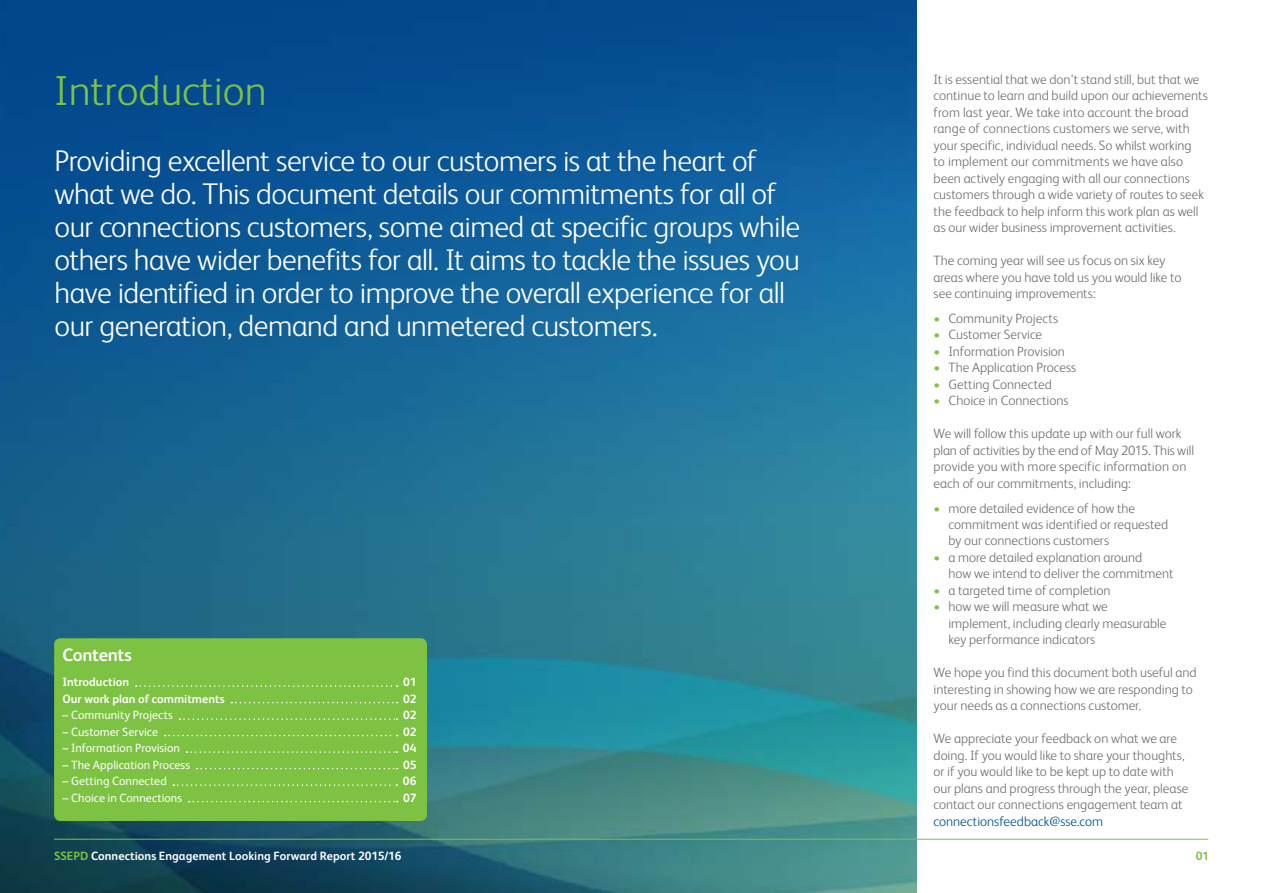
<style>
.page{position:relative;width:1263px;height:893px;background:#fff}
.page>*{position:absolute;margin:0;border:0;box-sizing:border-box;transform-origin:0 0}
.t1{font:300 42px "FS Albert";color:#7dc242}
.t2{font:300 30px/33px "FS Albert";letter-spacing:-.015em;color:#fff}
.t3{font:700 18px "FS Albert";letter-spacing:-.02em;color:#fff}
.t4{font:300 13.5px/16.5px "FS Albert";color:#717073}
.t5{font:300 13.5px "FS Albert";color:#005091}
.t6{font:12px "FS Albert";color:#fff}
.t7{font:700 12px "FS Albert";color:#fff}
.t8{font:700 12px "FS Albert";color:#7dc242}
.s1{color:#7dc242}
</style>
<div class="page">
<img style="left:0;top:0;width:916px;height:893px">
<hr style="left:54px;top:839px;width:1154px;height:1px;background:#7dc242">
<div style="left:54px;top:638px;width:373px;height:183px;background:#7dc242;border-radius:6px"></div>
<svg style="left:136px;top:685px;width:262px;height:2px"></svg>
<svg style="left:231px;top:702px;width:167px;height:1px"></svg>
<svg style="left:179px;top:718px;width:219px;height:2px"></svg>
<svg style="left:165px;top:735px;width:233px;height:1px"></svg>
<svg style="left:186px;top:751px;width:211px;height:2px"></svg>
<svg style="left:197px;top:768px;width:200px;height:1px"></svg>
<svg style="left:173px;top:784px;width:224px;height:2px"></svg>
<svg style="left:189px;top:801px;width:209px;height:1px"></svg>
<h1 class="t1" style="left:54px;top:67px;width:214px">Introduction</h1>
<p class="t2" style="left:54px;top:144px;width:747px">Providing excellent service to our customers is at the heart of what we do. This document details our commitments for all of our connections customers, some aimed at specific groups while others have wider benefits for all. It aims to tackle the issues you have identified in order to improve the overall experience for all our generation, demand and unmetered customers.</p>
<h3 class="t3" style="left:63px;top:644px;width:71px">Contents</h3>
<p class="t7" style="left:63px;top:675px;width:68px">Introduction</p>
<p class="t7" style="left:403px;top:675px;width:15px">01</p>
<p class="t7" style="left:63px;top:691px;width:164px">Our work plan of commitments</p>
<p class="t7" style="left:403px;top:691px;width:15px">02</p>
<p class="t6" style="left:63px;top:708px;width:112px">– Community Projects</p>
<p class="t7" style="left:403px;top:708px;width:15px">02</p>
<p class="t6" style="left:63px;top:725px;width:97px">– Customer Service</p>
<p class="t7" style="left:403px;top:724px;width:15px">02</p>
<p class="t6" style="left:63px;top:741px;width:119px">– Information Provision</p>
<p class="t7" style="left:403px;top:741px;width:15px">04</p>
<p class="t6" style="left:63px;top:758px;width:129px">– The Application Process</p>
<p class="t7" style="left:403px;top:757px;width:15px">05</p>
<p class="t6" style="left:63px;top:774px;width:106px">– Getting Connected</p>
<p class="t7" style="left:403px;top:774px;width:15px">06</p>
<p class="t6" style="left:63px;top:791px;width:121px">– Choice in Connections</p>
<p class="t7" style="left:403px;top:790px;width:15px">07</p>
<p class="t7" style="left:54px;top:848px;width:349px"><span class="s1">SSEPD</span> Connections Engagement Looking Forward Report 2015/16</p>
<p class="t4" style="left:933px;top:71px;width:276px">It is essential that we don’t stand still, but that we continue to learn and build upon our achievements from last year. We take into account the broad range of connections customers we serve, with your specific, individual needs. So whilst working<br>to implement our commitments we have also been actively engaging with all our connections customers through a wide variety of routes to seek the feedback to help inform this work plan as well as our wider business improvement activities.</p>
<p class="t4" style="left:933px;top:252px;width:249px">The coming year will see us focus on six key areas where you have told us you would like to see continuing improvements:</p>
<p class="t4" style="left:933px;top:310px;width:126px"><span class="s1">•</span> Community Projects</p>
<p class="t4" style="left:933px;top:326px;width:110px"><span class="s1">•</span> Customer Service</p>
<p class="t4" style="left:933px;top:343px;width:133px"><span class="s1">•</span> Information Provision</p>
<p class="t4" style="left:933px;top:359px;width:144px"><span class="s1">•</span> The Application Process</p>
<p class="t4" style="left:933px;top:376px;width:120px"><span class="s1">•</span> Getting Connected</p>
<p class="t4" style="left:933px;top:392px;width:137px"><span class="s1">•</span> Choice in Connections</p>
<p class="t4" style="left:933px;top:425px;width:262px">We will follow this update up with our full work plan of activities by the end of May 2015. This will provide you with more specific information on each of our commitments, including:</p>
<p class="t4" style="left:948px;top:499px;width:221px;text-indent:-15px"><span class="s1">•</span> more detailed evidence of how the commitment was identified or requested by our connections customers</p>
<p class="t4" style="left:948px;top:549px;width:227px;text-indent:-15px"><span class="s1">•</span> a more detailed explanation around<br>how we intend to deliver the commitment</p>
<p class="t4" style="left:933px;top:582px;width:178px"><span class="s1">•</span> a targeted time of completion</p>
<p class="t4" style="left:948px;top:598px;width:219px;text-indent:-15px"><span class="s1">•</span> how we will measure what we implement, including clearly measurable key performance indicators</p>
<p class="t4" style="left:933px;top:664px;width:264px">We hope you find this document both useful and interesting in showing how we are responding to your needs as a connections customer.</p>
<p class="t4" style="left:933px;top:730px;width:256px">We appreciate your feedback on what we are doing. If you would like to share your thoughts, or if you would like to be kept up to date with our plans and progress through the year, please contact our connections engagement team at</p>
<p class="t5" style="left:933px;top:814px;width:171px">connectionsfeedback@sse.com</p>
<p class="t8" style="left:1196px;top:848px;width:15px">01</p>
</div>
